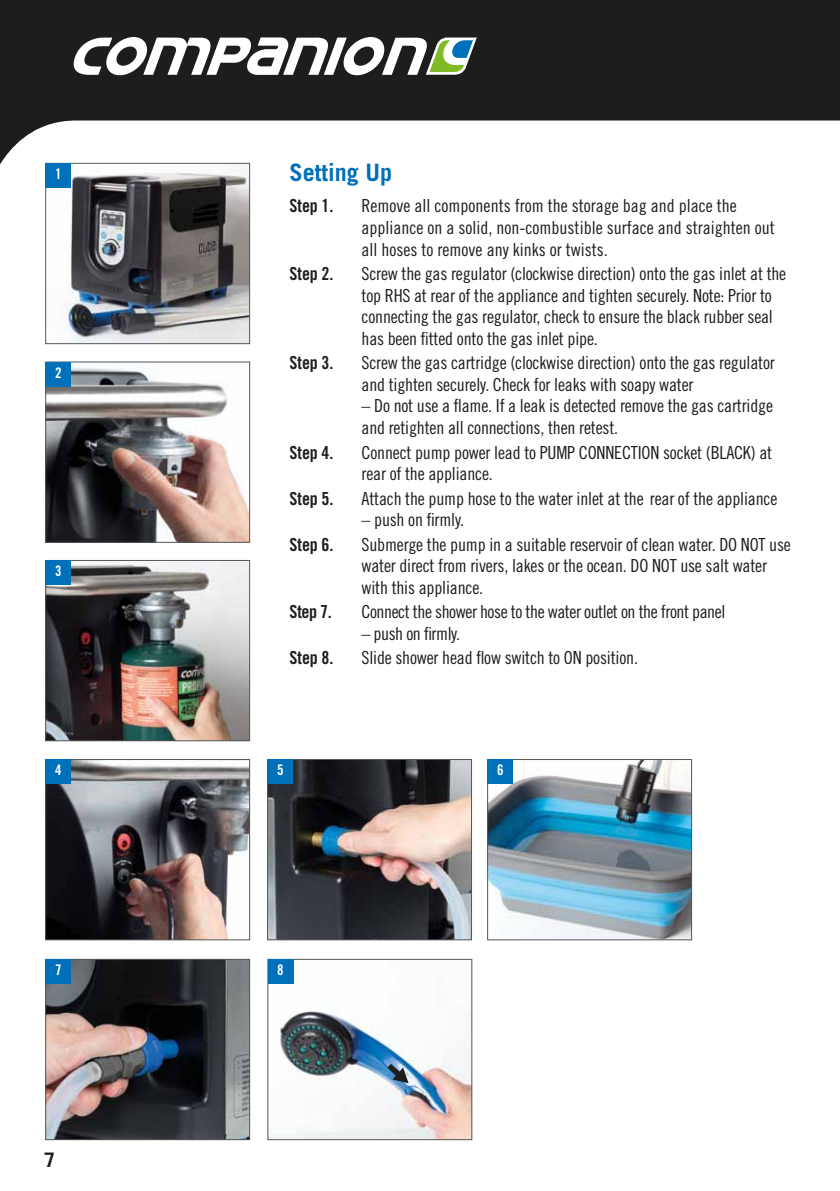
<style>
.page{position:relative;width:840px;height:1191px;background:#fff}
.page>*{position:absolute;margin:0;border:0;box-sizing:border-box;transform-origin:0 0}
.t1{font:700 24px "Trade Gothic";color:#0070ba}
.t2{font:700 20px "Trade Gothic";color:#1d1d1b}
.t3{font:18px/21.6px "Trade Gothic Cond Eighteen";letter-spacing:-.01em;color:#1d1d1b}
.t4{font:18px "Trade Gothic Bold Cond Twenty";letter-spacing:-.01em;color:#1d1d1b}
.t5{font:14.6px "Trade Gothic Bold Cond Twenty";color:#fff}
</style>
<div class="page">
<img style="left:59px;top:209px;width:189px;height:133px">
<div style="left:45px;top:163px;width:205px;height:181px;border:1px solid #575756"></div>
<img style="left:47px;top:761px;width:201px;height:177px">
<div style="left:45px;top:759px;width:205px;height:181px;border:1px solid #575756"></div>
<div style="left:45px;top:759px;width:26px;height:25px;background:#0070ba"></div>
<img style="left:269px;top:761px;width:200px;height:177px">
<div style="left:267px;top:759px;width:204px;height:181px;border:1px solid #575756"></div>
<div style="left:267px;top:759px;width:26px;height:25px;background:#0070ba"></div>
<img style="left:489px;top:761px;width:200px;height:177px">
<div style="left:487px;top:759px;width:204px;height:181px;border:1px solid #575756"></div>
<div style="left:487px;top:759px;width:26px;height:25px;background:#0070ba"></div>
<img style="left:269px;top:961px;width:201px;height:177px">
<div style="left:267px;top:959px;width:205px;height:181px;border:1px solid #575756"></div>
<div style="left:267px;top:959px;width:26px;height:24px;background:#0070ba"></div>
<img style="left:47px;top:961px;width:201px;height:177px">
<div style="left:45px;top:959px;width:205px;height:181px;border:1px solid #575756"></div>
<div style="left:45px;top:959px;width:26px;height:24px;background:#0070ba"></div>
<img style="left:47px;top:562px;width:201px;height:177px">
<div style="left:45px;top:560px;width:205px;height:181px;border:1px solid #575756"></div>
<div style="left:45px;top:560px;width:26px;height:25px;background:#0070ba"></div>
<img style="left:47px;top:367px;width:201px;height:173px">
<div style="left:45px;top:362px;width:205px;height:180px;border:1px solid #575756"></div>
<div style="left:45px;top:362px;width:26px;height:24px;background:#0070ba"></div>
<svg style="left:0;top:0;width:839px;height:209px;fill:#1d1d1b"></svg>
<svg style="left:71px;top:37px;width:405px;height:38px"></svg>
<svg style="left:387px;top:1063px;width:21px;height:20px"></svg>
<p class="t5" style="left:55px;top:165px;width:8px">1</p>
<p class="t5" style="left:55px;top:364px;width:8px">2</p>
<p class="t5" style="left:55px;top:562px;width:8px">3</p>
<h1 class="t1" style="left:289px;top:158px;width:104px">Setting Up</h1>
<p class="t4" style="left:289px;top:195px;width:45px">Step 1.</p>
<p class="t3" style="left:361px;top:195px;width:414px">Remove all components from the storage bag and place the appliance on a solid, non-combustible surface and straighten out all hoses to remove any kinks or twists.</p>
<p class="t4" style="left:289px;top:263px;width:45px">Step 2.</p>
<p class="t3" style="left:361px;top:263px;width:426px">Screw the gas regulator (clockwise direction) onto the gas inlet at the top RHS at rear of the appliance and tighten securely. Note: Prior to connecting the gas regulator, check to ensure the black rubber seal has been fitted onto the gas inlet pipe.</p>
<p class="t4" style="left:289px;top:352px;width:45px">Step 3.</p>
<p class="t3" style="left:361px;top:352px;width:414px">Screw the gas cartridge (clockwise direction) onto the gas regulator and tighten securely. Check for leaks with soapy water</p>
<p class="t3" style="left:361px;top:395px;width:413px">– Do not use a flame. If a leak is detected remove the gas cartridge and retighten all connections, then retest.</p>
<p class="t4" style="left:289px;top:441px;width:45px">Step 4.</p>
<p class="t3" style="left:361px;top:441px;width:412px">Connect pump power lead to PUMP CONNECTION socket (BLACK) at rear of the appliance.</p>
<p class="t4" style="left:289px;top:487px;width:45px">Step 5.</p>
<p class="t3" style="left:361px;top:487px;width:417px">Attach the pump hose to the water inlet at the rear of the appliance</p>
<p class="t3" style="left:361px;top:509px;width:104px">– push on firmly.</p>
<p class="t4" style="left:289px;top:533px;width:45px">Step 6.</p>
<p class="t3" style="left:361px;top:533px;width:430px">Submerge the pump in a suitable reservoir of clean water. DO NOT use water direct from rivers, lakes or the ocean. DO NOT use salt water with this appliance.</p>
<p class="t4" style="left:289px;top:601px;width:44px">Step 7.</p>
<p class="t3" style="left:361px;top:601px;width:365px">Connect the shower hose to the water outlet on the front panel</p>
<p class="t3" style="left:361px;top:622px;width:100px">– push on firmly.</p>
<p class="t4" style="left:289px;top:647px;width:45px">Step 8.</p>
<p class="t3" style="left:361px;top:647px;width:278px">Slide shower head flow switch to ON position.</p>
<p class="t5" style="left:55px;top:761px;width:8px">4</p>
<p class="t5" style="left:277px;top:761px;width:8px">5</p>
<p class="t5" style="left:497px;top:761px;width:8px">6</p>
<p class="t5" style="left:55px;top:961px;width:8px">7</p>
<p class="t5" style="left:277px;top:961px;width:8px">8</p>
<p class="t2" style="left:44px;top:1147px;width:13px">7</p>
</div>
